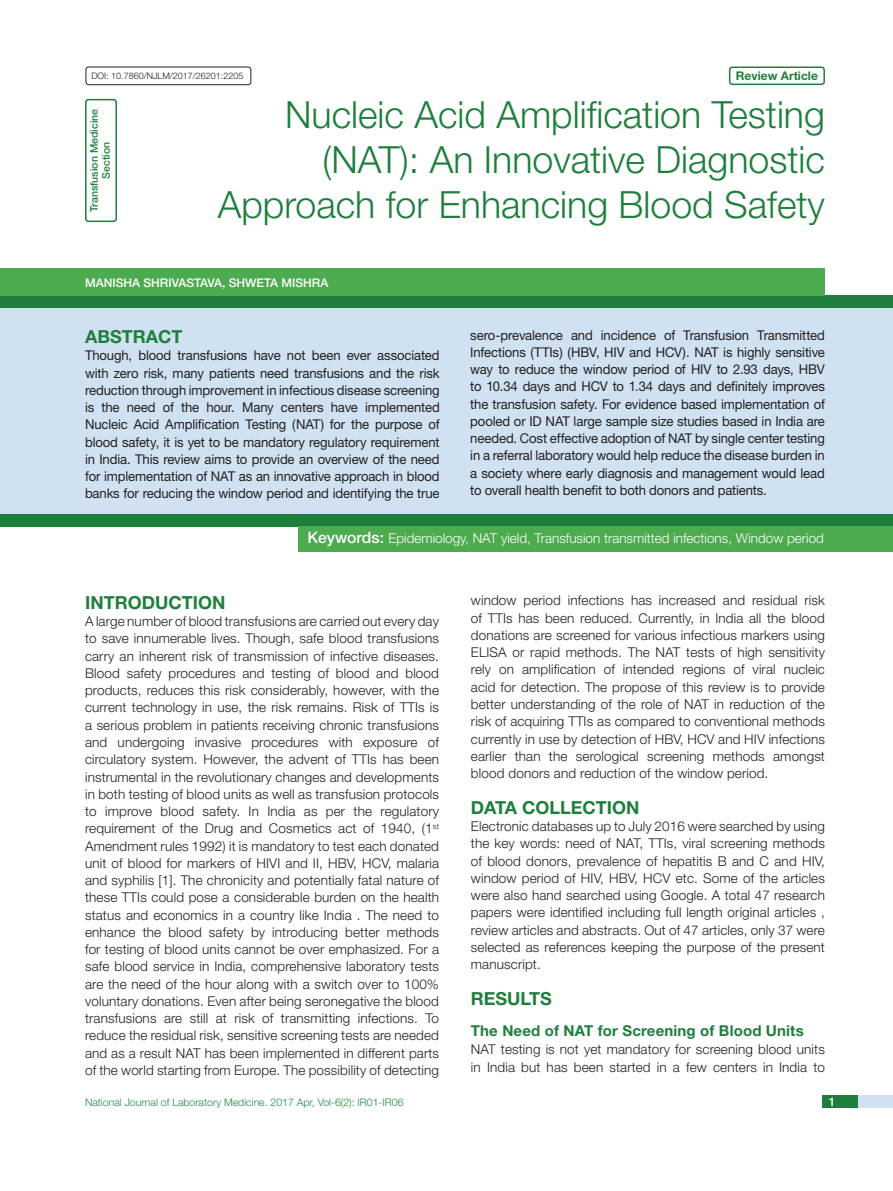
<style>
.page{position:relative;width:893px;height:1191px;background:#fff}
.page>*{position:absolute;margin:0;border:0;box-sizing:border-box;transform-origin:0 0}
.Main_Heading{font:300 37.5px/45px "Helvetica Neue";color:#1e7f3c;text-align:right}
.Heading{font:700 18px "Helvetica Neue";color:#1e7f3c}
.Sub-Heading{font:700 15px "Helvetica Neue";letter-spacing:.01em;color:#1e7f3c}
.Body_Text{font:300 13.5px/17.2px "Helvetica Neue";letter-spacing:.01em;color:#231f20;text-align:justify}
.Abstract_Text{font:13.5px/17.2px "Helvetica Neue";letter-spacing:-.01em;color:#231f20;text-align:justify}
.t1{font:300 13.5px "Helvetica Neue";color:#fff}
.Author{font:500 12px "Helvetica Neue";color:#fff}
.t2{font:700 12px "Helvetica Neue";color:#1e7f3c}
.t3{font:300 10.5px "Helvetica Neue";color:#1f8b42}
.t4{font:500 10.5px/12px "Helvetica Neue";color:#1e7f3c;text-align:center}
.t5{font:300 9px "Helvetica Neue";color:#231f20}
.s1{font-weight:500;font-size:15.75px}
</style>
<div class="page">
<div style="left:825px;top:1095px;width:68px;height:13px;background:#d0e2f1"></div>
<div style="left:823px;top:1095px;width:35px;height:13px;background:#1e7f3c"></div>
<div style="left:729px;top:66px;width:96px;height:19px;border:2px solid #1e7f3c;border-radius:3px"></div>
<div style="left:86px;top:67px;width:165px;height:18px;border:1px solid #231f20;border-radius:3px"></div>
<div style="left:0;top:308px;width:893px;height:206px;background:#d0e2f1"></div>
<div style="left:0;top:296px;width:893px;height:12px;background:#1e7f3c"></div>
<div style="left:85px;top:99px;width:32px;height:123px;border:2px solid #1e7f3c;border-radius:3px"></div>
<div style="left:0;top:268px;width:825px;height:28px;background:#4caa4f"></div>
<div style="left:0;top:514px;width:893px;height:12px;background:#1e7f3c"></div>
<div style="left:299px;top:526px;width:594px;height:26px;background:#4caa4f"></div>
<p class="t5" style="left:91px;top:70px;width:154px">DOI: 10.7860/NJLM/2017/26201:2205</p>
<p class="t2" style="left:736px;top:68px;width:83px">Review Article</p>
<p class="t4" style="left:88px;top:212px;width:105px;rotate:-90deg">TRANSFUSION MEDICINE<br>SECTION</p>
<p class="Main_Heading" style="left:218px;top:92px;width:609px">Nucleic Acid Amplification Testing (NAT): An Innovative Diagnostic<br>Approach for Enhancing Blood Safety</p>
<p class="Author" style="left:85px;top:276px;width:245px">MANISHA SHRIVASTAVA, SHWETA MISHRA</p>
<p class="Heading" style="left:85px;top:325px;width:99px">ABSTRACT</p>
<p class="Abstract_Text" style="left:85px;top:347px;width:356px">Though, blood transfusions have not been ever associated with zero risk, many patients need transfusions and the risk reduction through improvement in infectious disease screening is the need of the hour. Many centers have implemented Nucleic Acid Amplification Testing (NAT) for the purpose of blood safety, it is yet to be mandatory regulatory requirement in India. This review aims to provide an overview of the need for implementation of NAT as an innovative approach in blood banks for reducing the window period and identifying the true</p>
<p class="Abstract_Text" style="left:470px;top:326px;width:356px">sero-prevalence and incidence of Transfusion Transmitted Infections (TTIs) (HBV, HIV and HCV). NAT is highly sensitive way to reduce the window period of HIV to 2.93 days, HBV to 10.34 days and HCV to 1.34 days and definitely improves the transfusion safety. For evidence based implementation of pooled or ID NAT large sample size studies based in India are needed. Cost effective adoption of NAT by single center testing in a referral laboratory would help reduce the disease burden in a society where early diagnosis and management would lead to overall health benefit to both donors and patients.</p>
<p class="t1" style="left:307px;top:530px;width:518px"><span class="s1">KEYWORDS:</span> Epidemiology, NAT yield, Transfusion transmitted infections, Window period</p>
<p class="Heading" style="left:85px;top:591px;width:142px">Introduction</p>
<p class="Body_Text" style="left:85px;top:612px;width:356px">A large number of blood transfusions are carried out every day to save innumerable lives. Though, safe blood transfusions carry an inherent risk of transmission of infective diseases.<br>Blood safety procedures and testing of blood and blood products, reduces this risk considerably, however, with the current technology in use, the risk remains. Risk of TTIs is a serious problem in patients receiving chronic transfusions and undergoing invasive procedures with exposure of circulatory system. However, the advent of TTIs has been instrumental in the revolutionary changes and developments in both testing of blood units as well as transfusion protocols to improve blood safety. In India as per the regulatory requirement of the Drug and Cosmetics act of 1940, (1<sup>st </sup>Amendment rules 1992) it is mandatory to test each donated unit of blood for markers of HIVI and II, HBV, HCV, malaria and syphilis [1]. The chronicity and potentially fatal nature of these TTIs could pose a considerable burden on the health status and economics in a country like India . The need to enhance the blood safety by introducing better methods for testing of blood units cannot be over emphasized. For a safe blood service in India, comprehensive laboratory tests are the need of the hour along with a switch over to 100% voluntary donations. Even after being seronegative the blood transfusions are still at risk of transmitting infections. To reduce the residual risk, sensitive screening tests are needed and as a result NAT has been implemented in different parts of the world starting from Europe. The possibility of detecting</p>
<p class="Body_Text" style="left:471px;top:592px;width:356px">window period infections has increased and residual risk of TTIs has been reduced. Currently, in India all the blood donations are screened for various infectious markers using ELISA or rapid methods. The NAT tests of high sensitivity rely on amplification of intended regions of viral nucleic acid for detection. The propose of this review is to provide better understanding of the role of NAT in reduction of the risk of acquiring TTIs as compared to conventional methods currently in use by detection of HBV, HCV and HIV infections earlier than the serological screening methods amongst blood donors and reduction of the window period.</p>
<p class="Heading" style="left:471px;top:796px;width:13px">Data</p>
<p class="Heading" style="left:522px;top:796px;width:119px">Collection</p>
<p class="Body_Text" style="left:471px;top:817px;width:356px">Electronic databases up to July 2016 were searched by using the key words: need of NAT, TTIs, viral screening methods of blood donors, prevalence of hepatitis B and C and HIV, window period of HIV, HBV, HCV etc. Some of the articles were also hand searched using Google. A total 47 research papers were identified including full length original articles , review articles and abstracts. Out of 47 articles, only 37 were selected as references keeping the purpose of the present manuscript.</p>
<p class="Heading" style="left:471px;top:987px;width:83px">RESULTS</p>
<p class="Sub-Heading" style="left:471px;top:1021px;width:334px">The Need of NAT for Screening of Blood Units</p>
<p class="Body_Text" style="left:471px;top:1039px;width:356px;line-height:18px">NAT testing is not yet mandatory for screening blood units in India but has been started in a few centers in India to</p>
<p class="t3" style="left:85px;top:1096px;width:320px">National Journal of Laboratory Medicine. 2017 Apr, Vol-6(2): IR01-IR06</p>
<p class="Author" style="left:829px;top:1094px;width:8px">1</p>
</div>
